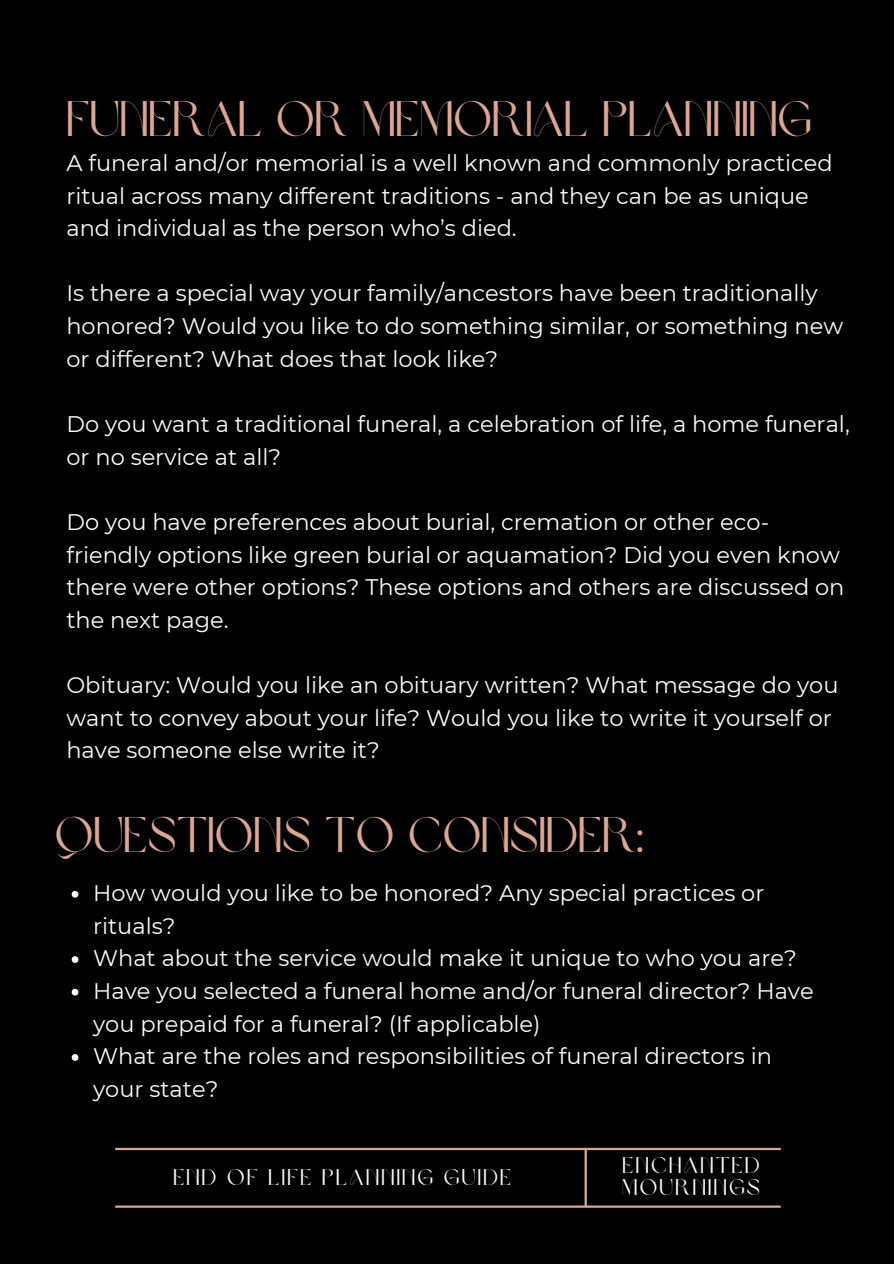
<style>
.page{position:relative;width:894px;height:1264px;background:#fff}
.page>*{position:absolute;margin:0;border:0;box-sizing:border-box;transform-origin:0 0}
.t1{font:49.5px "Brown Sugar";color:#dda692}
.t2{font:22.5px/32.7px "Montserrat";color:#fdfcfc}
.t3{font:22.5px/22.5px "Brown Sugar";letter-spacing:.1em;color:#fdfcfc}
</style>
<div class="page">
<div style="left:0;top:0;width:893px;height:1263px;background:#000"></div>
<hr style="left:115px;top:1147px;width:665px;height:3px;background:#dda692">
<hr style="left:115px;top:1205px;width:665px;height:2px;background:#dda692">
<hr style="left:584px;top:1148px;width:2px;height:58px;background:#dda692">
<svg style="left:72px;top:890px;width:6px;height:7px"></svg>
<svg style="left:72px;top:956px;width:6px;height:6px"></svg>
<svg style="left:72px;top:988px;width:6px;height:7px"></svg>
<svg style="left:72px;top:1054px;width:6px;height:6px"></svg>
<p class="t1" style="left:66px;top:99px;width:746px">FUNERAL OR MEMORIAL PLANNING</p>
<p class="t2" style="left:66px;top:146px;width:767px">A funeral and/or memorial is a well known and commonly practiced ritual across many different traditions - and they can be as unique and individual as the person who’s died.</p>
<p class="t2" style="left:66px;top:277px;width:778px">Is there a special way your family/ancestors have been traditionally honored? Would you like to do something similar, or something new or different? What does that look like?</p>
<p class="t2" style="left:66px;top:407px;width:784px">Do you want a traditional funeral, a celebration of life, a home funeral, or no service at all?</p>
<p class="t2" style="left:66px;top:505px;width:779px">Do you have preferences about burial, cremation or other eco&shy;friendly options like green burial or aquamation? Did you even know there were other options? These options and others are discussed on the next page.</p>
<h1 class="t2" style="left:66px;top:668px;width:773px">Obituary: Would you like an obituary written? What message do you want to convey about your life? Would you like to write it yourself or have someone else write it?</h1>
<p class="t1" style="left:55px;top:814px;width:590px">QUESTIONS TO CONSIDER:</p>
<p class="t2" style="left:93px;top:876px;width:672px">How would you like to be honored? Any special practices or rituals?</p>
<p class="t2" style="left:93px;top:941px;width:705px">What about the service would make it unique to who you are?</p>
<h2 class="t2" style="left:93px;top:974px;width:722px">Have you selected a funeral home and/or funeral director? Have you prepaid for a funeral? (If applicable)</h2>
<h2 class="t2" style="left:93px;top:1039px;width:680px">What are the roles and responsibilities of funeral directors in your state?</h2>
<h1 class="t3" style="left:173px;top:1168px;width:339px">END OF LIFE PLANNING GUIDE</h1>
<p class="t3" style="left:622px;top:1155px;width:139px">ENCHANTED<br>MOURNINGS</p>
</div>
